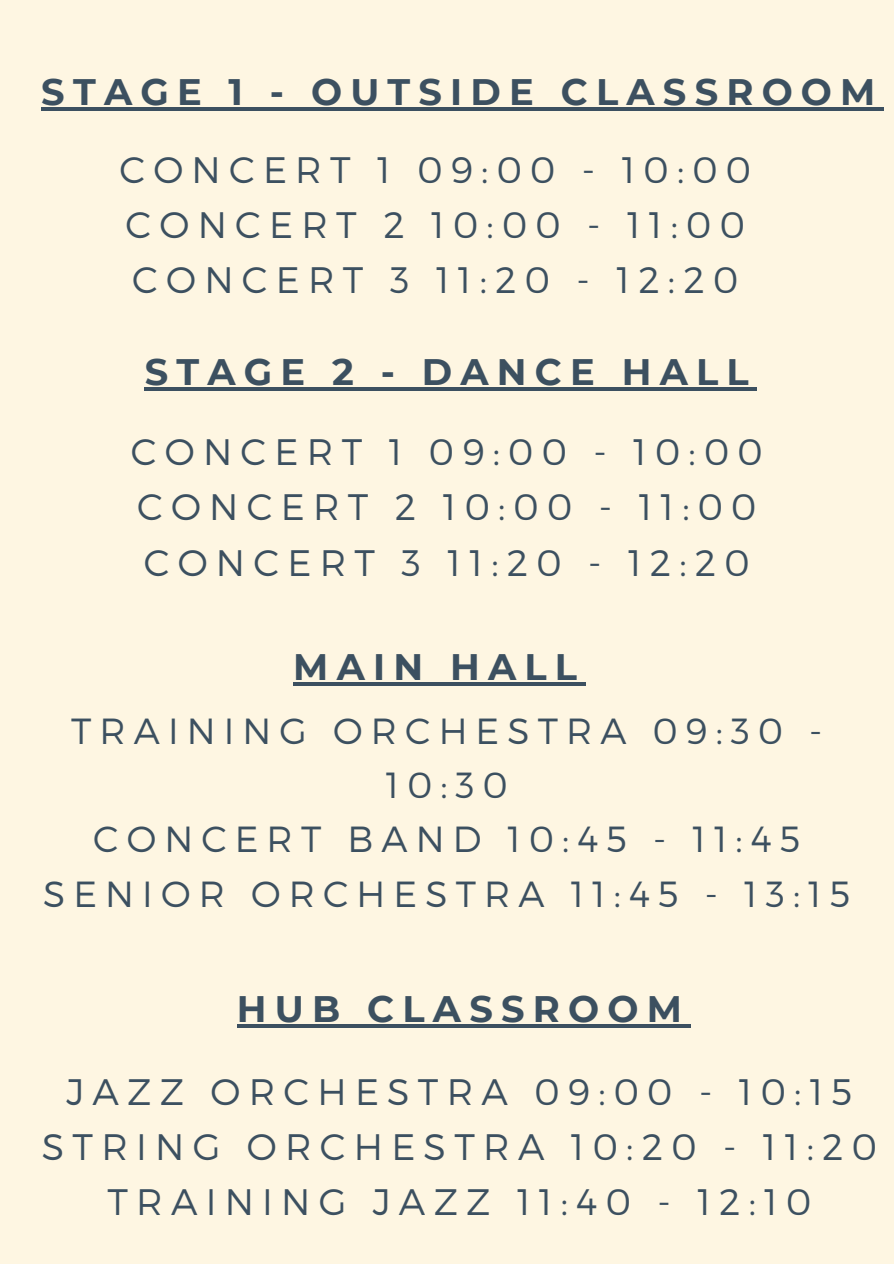
<style>
.page{position:relative;width:894px;height:1264px;background:#fff}
.page>*{position:absolute;margin:0;border:0;box-sizing:border-box;transform-origin:0 0}
.t1{font:300 36.75px "Montserrat";letter-spacing:.225em;color:#3c5060}
.t2{font:700 36.75px "Montserrat";letter-spacing:.225em;color:#3c5060}
.t3{font:300 36.3px/54.3px "Montserrat";letter-spacing:.225em;color:#3c5060;text-align:center}
</style>
<div class="page">
<div style="left:0;top:0;width:893px;height:1263px;background:#fef6e2"></div>
<hr style="left:41px;top:107px;width:842px;height:4px;background:#3c5060">
<hr style="left:145px;top:387px;width:611px;height:3px;background:#3c5060">
<hr style="left:293px;top:682px;width:292px;height:4px;background:#3c5060">
<hr style="left:237px;top:1024px;width:453px;height:3px;background:#3c5060">
<h1 class="t2" style="left:41px;top:70px;width:835px">STAGE 1 - OUTSIDE CLASSROOM</h1>
<h1 class="t1" style="left:119px;top:146px;width:633px">CONCERT 1 09:00 - 10:00</h1>
<p class="t1" style="left:125px;top:201px;width:620px">CONCERT 2 10:00 - 11:00</p>
<p class="t1" style="left:132px;top:256px;width:607px">CONCERT 3 11:20 - 12:20</p>
<p class="t2" style="left:145px;top:349px;width:605px">STAGE 2 - DANCE HALL</p>
<p class="t1" style="left:131px;top:428px;width:633px">CONCERT 1 09:00 - 10:00</p>
<h1 class="t1" style="left:137px;top:483px;width:620px">CONCERT 2 10:00 - 11:00</h1>
<p class="t1" style="left:144px;top:538px;width:607px">CONCERT 3 11:20 - 12:20</p>
<p class="t2" style="left:293px;top:644px;width:285px">MAIN HALL</p>
<p class="t3" style="left:71px;top:701px;width:752px">TRAINING ORCHESTRA 09:30 -<br>10:30</p>
<p class="t3" style="left:93px;top:810px;width:708px">CONCERT BAND 10:45 - 11:45</p>
<p class="t3" style="left:43px;top:865px;width:808px">SENIOR ORCHESTRA 11:45 - 13:15</p>
<p class="t2" style="left:237px;top:986px;width:446px">HUB CLASSROOM</p>
<p class="t1" style="left:66px;top:1067px;width:787px">JAZZ ORCHESTRA 09:00 - 10:15</p>
<p class="t1" style="left:42px;top:1122px;width:836px">STRING ORCHESTRA 10:20 - 11:20</p>
<h1 class="t1" style="left:107px;top:1177px;width:705px">TRAINING JAZZ 11:40 - 12:10</h1>
</div>
